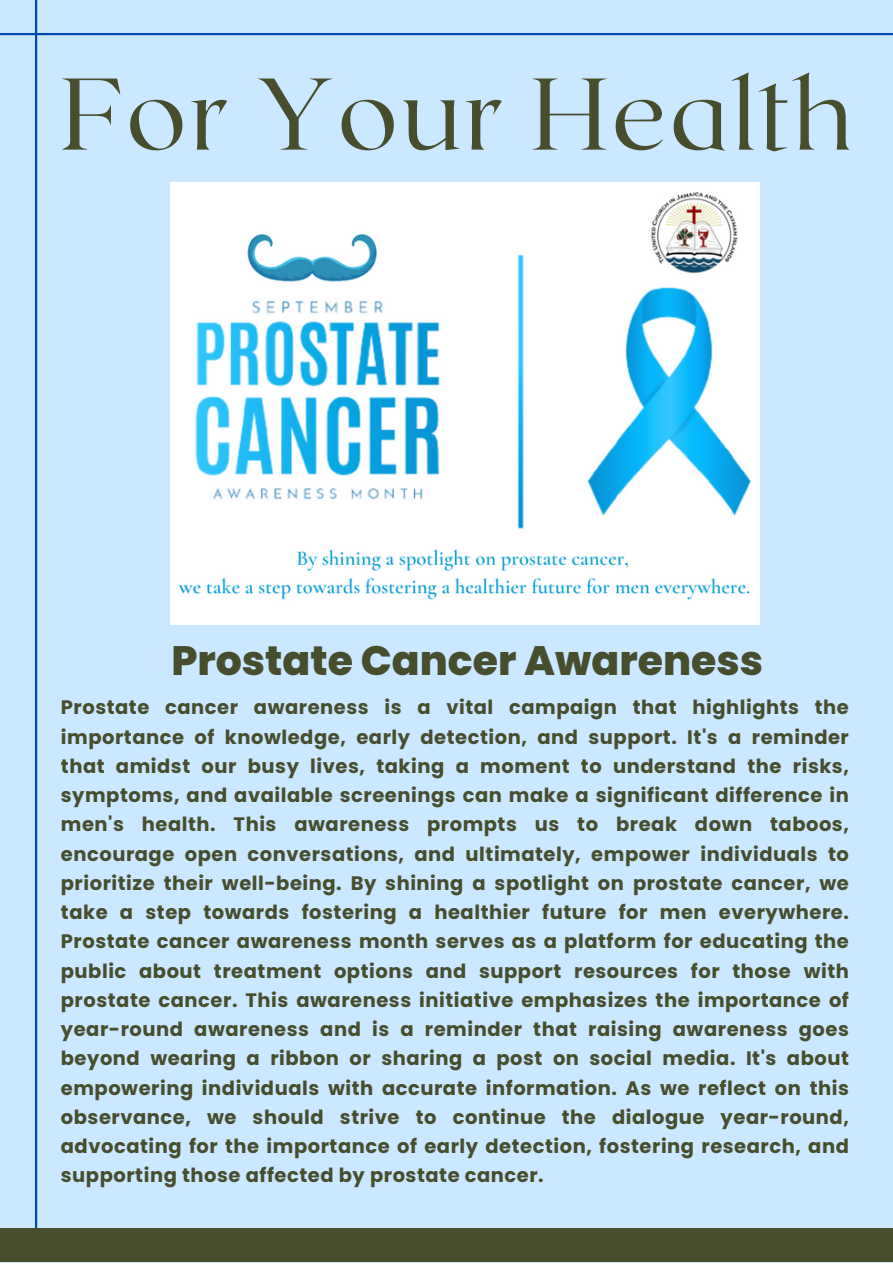
<style>
.page{position:relative;width:893px;height:1264px;background:#fff}
.page>*{position:absolute;margin:0;border:0;box-sizing:border-box;transform-origin:0 0}
.t1{font:300 101.55px "Roxborough CF";letter-spacing:.035em;color:#464e2e}
.t2{font:800 40.95px "Poppins";color:#464e2e}
.t3{font:700 19.5px/29.2px "Poppins";letter-spacing:.025em;color:#464e2e;text-align:justify}
</style>
<div class="page">
<div style="left:0;top:0;width:892px;height:1262px;background:#cae8ff"></div>
<hr style="left:0;top:33px;width:892px;height:2px;background:#004aad">
<div style="left:0;top:1228px;width:892px;height:34px;background:#464e2e"></div>
<hr style="left:35px;top:0;width:2px;height:1227px;background:#004aad">
<img style="left:170px;top:183px;width:589px;height:442px">
<p class="t1" style="left:61px;top:48px;width:793px">For Your Health</p>
<p class="t2" style="left:171px;top:632px;width:593px">Prostate Cancer Awareness</p>
<p class="t3" style="left:61px;top:693px;width:789px">Prostate cancer awareness is a vital campaign that highlights the importance of knowledge, early detection, and support. It's a reminder that amidst our busy lives, taking a moment to understand the risks, symptoms, and available screenings can make a significant difference in men's health. This awareness prompts us to break down taboos, encourage open conversations, and ultimately, empower individuals to prioritize their well-being. By shining a spotlight on prostate cancer, we take a step towards fostering a healthier future for men everywhere.<br>Prostate cancer awareness month serves as a platform for educating the public about treatment options and support resources for those with prostate cancer. This awareness initiative emphasizes the importance of year-round awareness and is a reminder that raising awareness goes beyond wearing a ribbon or sharing a post on social media. It's about empowering individuals with accurate information. As we reflect on this observance, we should strive to continue the dialogue year-round, advocating for the importance of early detection, fostering research, and supporting those affected by prostate cancer.</p>
</div>
